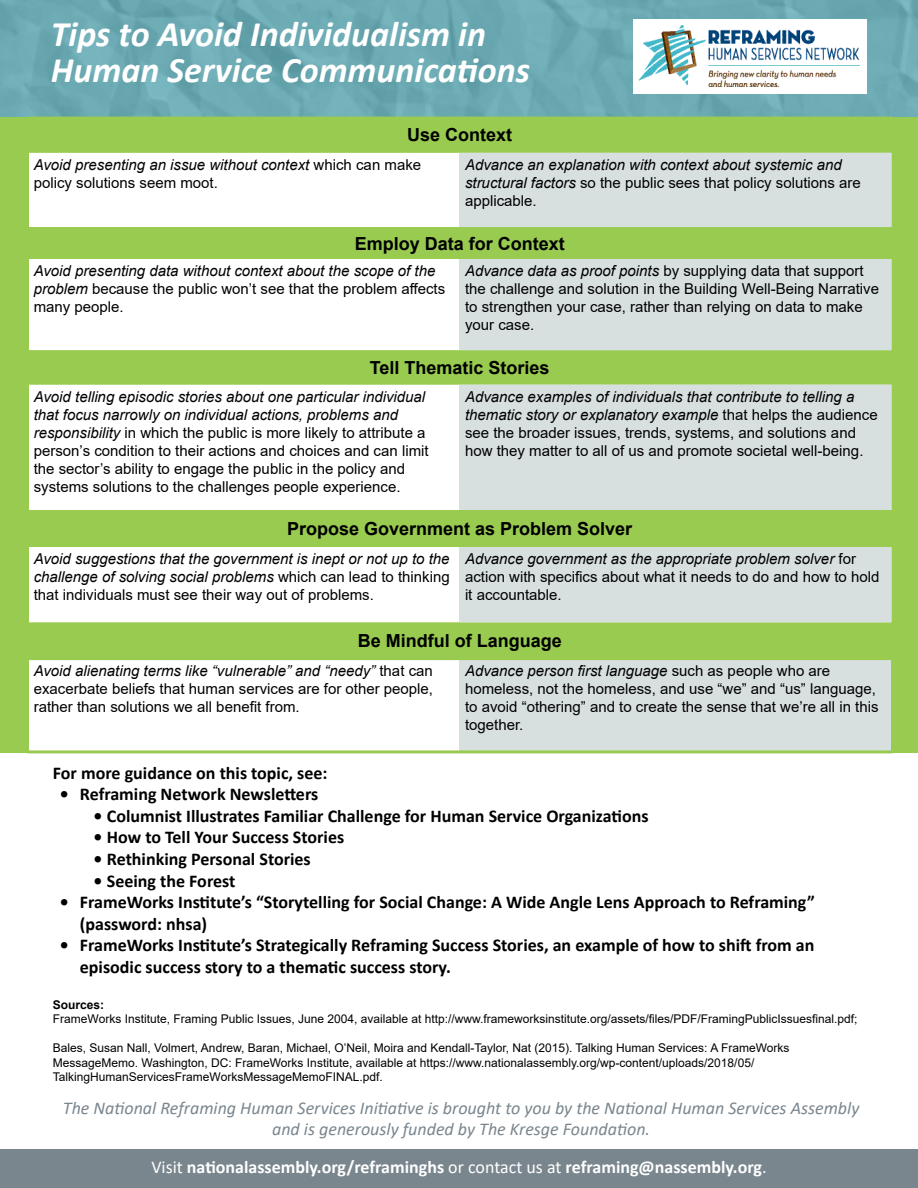
<style>
.page{position:relative;width:918px;height:1188px;background:#fff}
.page>*{position:absolute;margin:0;border:0;box-sizing:border-box;transform-origin:0 0}
.t1{font:italic 700 36px/36px "Calibri";color:#fff}
.t2{font:700 18px/21.6px "Calibri";color:#000}
.t3{font:italic 18px/21.6px "Calibri";color:#7a868e;text-align:center}
.t4{font:700 18px "Arial";color:#000}
.t5{font:700 18px "Calibri";color:#fff}
.t6{font:15px/18px "Arial";color:#000}
.t7{font:italic 15px/18px "Arial";color:#000}
.t8{font:12px/14.4px "Arial";color:#000}
.t9{font:700 12px "Arial";color:#000}
.s1{font-style:normal}
.s2{font-style:italic}
.s3{font-weight:400}
</style>
<div class="page">
<div style="left:0;top:116px;width:918px;height:637px;background:#98cb4f"></div>
<div style="left:29px;top:117px;width:862px;height:1032px;background:#fff"></div>
<div style="left:0;top:1149px;width:918px;height:39px;background:#7a868e"></div>
<div style="left:0;top:0;width:918px;height:117px;background:#6cabb4"></div>
<div style="left:634px;top:19px;width:233px;height:75px;background:#fff"></div>
<img style="left:640px;top:25px;width:220px;height:62px">
<svg style="left:29px;top:117px;width:863px;height:542px"></svg>
<svg style="left:459px;top:153px;width:433px;height:597px;background:#c8dabd"></svg>
<hr style="left:27px;top:659px;width:432px;height:1px;background:#98cb4f">
<hr style="left:459px;top:659px;width:433px;height:1px;background:#98cb4f">
<hr style="left:891px;top:660px;width:1px;height:90px;background:#98cb4f">
<hr style="left:27px;top:750px;width:432px;height:3px;background:#98cb4f">
<hr style="left:459px;top:750px;width:433px;height:3px;background:#98cb4f">
<h1 class="t1" style="left:51px;top:15px;width:481px">Tips to Avoid Individualism in<br>Human Service Communications</h1>
<p class="t4" style="left:407px;top:122px;width:107px">Use Context</p>
<p class="t7" style="left:34px;top:156px;width:389px">Avoid presenting an issue without context <span class="s1">which can make policy solutions seem moot.</span></p>
<p class="t7" style="left:465px;top:156px;width:397px">Advance an explanation with context about systemic and structural factors <span class="s1">so the public sees that policy solutions are applicable.</span></p>
<p class="t4" style="left:355px;top:231px;width:212px">Employ Data for Context</p>
<p class="t7" style="left:34px;top:262px;width:413px">Avoid presenting data without context about the scope of the problem <span class="s1">because the public won’t see that the problem affects many people.</span></p>
<p class="t6" style="left:465px;top:262px;width:416px"><span class="s2">Advance data as proof points</span> by supplying data that support the challenge and solution in the Building Well-Being Narrative to strengthen your case, rather than relying on data to make your case.</p>
<p class="t4" style="left:370px;top:355px;width:181px">Tell Thematic Stories</p>
<p class="t6" style="left:34px;top:387px;width:396px"><span class="s2">Avoid telling episodic stories about one particular individual that focus narrowly on individual actions, problems and responsibility</span> in which the public is more likely to attribute a person’s condition to their actions and choices and can limit the sector’s ability to engage the public in the policy and systems solutions to the challenges people experience.</p>
<p class="t6" style="left:465px;top:387px;width:414px"><span class="s2">Advance examples of individuals that contribute to telling a thematic story or explanatory example</span> that helps the audience see the broader issues, trends, systems, and solutions and how they matter to all of us and promote societal well-being.</p>
<p class="t4" style="left:287px;top:516px;width:347px">Propose Government as Problem Solver</p>
<p class="t7" style="left:34px;top:550px;width:418px;text-align:justify">Avoid suggestions that the government is inept or not up to the challenge of solving social problems <span class="s1">which can lead to thinking that individuals must see their way out of problems.</span></p>
<p class="t6" style="left:465px;top:550px;width:416px"><span class="s2">Advance government as the appropriate problem solver</span> for action with specifics about what it needs to do and how to hold it accountable.</p>
<p class="t4" style="left:358px;top:628px;width:206px">Be Mindful of Language</p>
<p class="t6" style="left:34px;top:662px;width:401px;text-align:justify"><span class="s2">Avoid alienating terms like “vulnerable” and “needy”</span> that can exacerbate beliefs that human services are for other people, rather than solutions we all benefit from.</p>
<p class="t6" style="left:465px;top:662px;width:415px"><span class="s2">Advance person first language</span> such as people who are homeless, not the homeless, and use “we” and “us” language, to avoid “othering” and to create the sense that we’re all in this together.</p>
<p class="t2" style="left:53px;top:762px;width:276px">For more guidance on this topic, see:</p>
<p class="t2" style="left:60px;top:783px;width:260px">• Reframing Network Newsletters</p>
<p class="t2" style="left:93px;top:805px;width:557px">• Columnist Illustrates Familiar Challenge for Human Service Organizations</p>
<p class="t2" style="left:93px;top:826px;width:252px">• How to Tell Your Success Stories</p>
<p class="t2" style="left:93px;top:848px;width:219px">• Rethinking Personal Stories</p>
<p class="t2" style="left:93px;top:870px;width:144px">• Seeing the Forest</p>
<p class="t2" style="left:80px;top:891px;width:737px;text-indent:-20px">• FrameWorks Institute’s “Storytelling for Social Change: A Wide Angle Lens Approach to Reframing” (password: nhsa)</p>
<p class="t2" style="left:80px;top:934px;width:736px;text-indent:-20px">• FrameWorks Institute’s Strategically Reframing Success Stories, an example of how to shift from an episodic success story to a thematic success story.</p>
<p class="t9" style="left:53px;top:996px;width:53px">Sources:</p>
<p class="t8" style="left:53px;top:1012px;width:806px">FrameWorks Institute, Framing Public Issues, June 2004, available at http://www.frameworksinstitute.org/assets/files/PDF/FramingPublicIssuesfinal.pdf;</p>
<p class="t8" style="left:53px;top:1041px;width:738px">Bales, Susan Nall, Volmert, Andrew, Baran, Michael, O’Neil, Moira and Kendall-Taylor, Nat (2015). Talking Human Services: A FrameWorks<br>MessageMemo. Washington, DC: FrameWorks Institute, available at https://www.nationalassembly.org/wp-content/uploads/2018/05/<br>TalkingHumanServicesFrameWorksMessageMemoFINAL.pdf.</p>
<p class="t3" style="left:63px;top:1096px;width:798px">The National Reframing Human Services Initiative is brought to you by the National Human Services Assembly and is generously funded by The Kresge Foundation.</p>
<p class="t5" style="left:151px;top:1154px;width:617px"><span class="s3">Visit</span> nationalassembly.org/reframinghs <span class="s3">or contact us at</span> reframing@nassembly.org<span class="s3">.</span></p>
</div>
